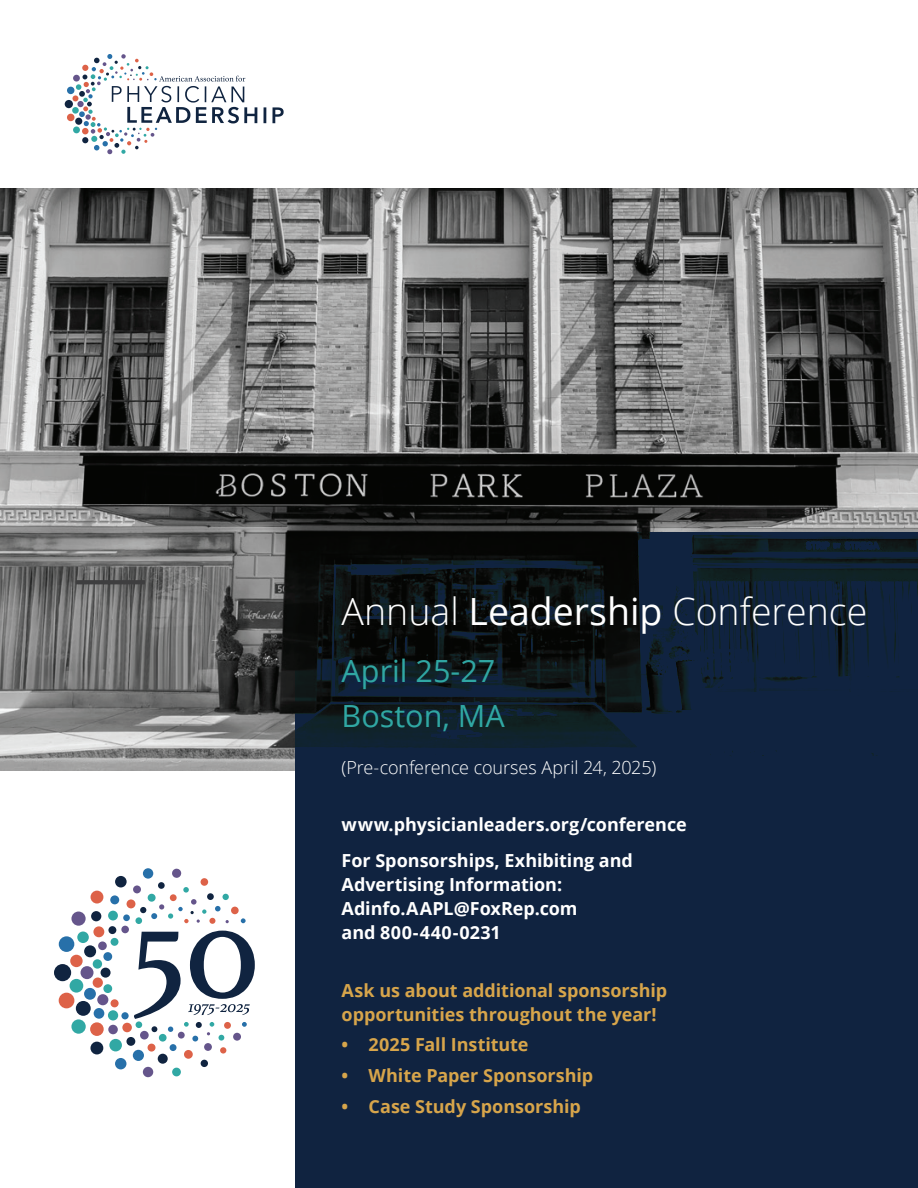
<style>
.page{position:relative;width:918px;height:1188px;background:#fff}
.page>*{position:absolute;margin:0;border:0;box-sizing:border-box;transform-origin:0 0}
.t1{font:300 37.5px "Open Sans";color:#fff}
.t2{font:30.6px/45px "Open Sans";color:#30a7a3}
.t3{font:700 18px/24px "Open Sans";color:#fff}
.t4{font:700 18px/24px "Open Sans";letter-spacing:-.005em;color:#d7a54b}
.t5{font:300 18px "Open Sans";letter-spacing:-.005em;color:#fff}
.s1{font-weight:400}
</style>
<div class="page">
<img style="left:0;top:188px;width:918px;height:582px">
<svg style="left:295px;top:532px;width:623px;height:656px;background:#0f2037"></svg>
<hr style="left:76px;top:580px;width:69px;height:4px;background:#3e3e3f">
<div style="left:158px;top:882px;width:7px;height:7px;background:#102440;border-radius:50%"></div>
<div style="left:133px;top:885px;width:8px;height:8px;background:#65558b;border-radius:50%"></div>
<div style="left:108px;top:926px;width:8px;height:8px;background:#102440;border-radius:50%"></div>
<div style="left:111px;top:938px;width:7px;height:8px;background:#31a8a4;border-radius:50%"></div>
<div style="left:135px;top:917px;width:7px;height:7px;background:#31a8a4;border-radius:50%"></div>
<div style="left:123px;top:914px;width:7px;height:7px;background:#2770a9;border-radius:50%"></div>
<div style="left:121px;top:926px;width:8px;height:7px;background:#65558b;border-radius:50%"></div>
<div style="left:127px;top:899px;width:8px;height:9px;background:#dd6248;border-radius:50%"></div>
<div style="left:110px;top:895px;width:9px;height:9px;background:#2770a9;border-radius:50%"></div>
<div style="left:108px;top:911px;width:10px;height:9px;background:#31a8a4;border-radius:50%"></div>
<div style="left:91px;top:911px;width:10px;height:10px;background:#102440;border-radius:50%"></div>
<div style="left:93px;top:926px;width:11px;height:11px;background:#dd6248;border-radius:50%"></div>
<div style="left:77px;top:932px;width:12px;height:11px;background:#31a8a4;border-radius:50%"></div>
<div style="left:71px;top:912px;width:15px;height:14px;background:#65558b;border-radius:50%"></div>
<div style="left:115px;top:876px;width:12px;height:11px;background:#102440;border-radius:50%"></div>
<div style="left:91px;top:891px;width:12px;height:13px;background:#dd6248;border-radius:50%"></div>
<div style="left:59px;top:936px;width:15px;height:16px;background:#2770a9;border-radius:50%"></div>
<div style="left:84px;top:945px;width:12px;height:12px;background:#102440;border-radius:50%"></div>
<div style="left:98px;top:941px;width:9px;height:9px;background:#65558b;border-radius:50%"></div>
<div style="left:103px;top:952px;width:9px;height:9px;background:#2770a9;border-radius:50%"></div>
<div style="left:93px;top:959px;width:9px;height:10px;background:#31a8a4;border-radius:50%"></div>
<div style="left:101px;top:968px;width:10px;height:10px;background:#102440;border-radius:50%"></div>
<div style="left:81px;top:966px;width:13px;height:13px;background:#65558b;border-radius:50%"></div>
<div style="left:70px;top:955px;width:13px;height:12px;background:#dd6248;border-radius:50%"></div>
<div style="left:54px;top:964px;width:17px;height:17px;background:#102440;border-radius:50%"></div>
<div style="left:70px;top:979px;width:13px;height:14px;background:#31a8a4;border-radius:50%"></div>
<div style="left:93px;top:978px;width:10px;height:10px;background:#dd6248;border-radius:50%"></div>
<div style="left:103px;top:984px;width:9px;height:9px;background:#31a8a4;border-radius:50%"></div>
<div style="left:84px;top:988px;width:12px;height:12px;background:#2770a9;border-radius:50%"></div>
<div style="left:59px;top:993px;width:15px;height:15px;background:#dd6248;border-radius:50%"></div>
<div style="left:76px;top:1001px;width:15px;height:15px;background:#102440;border-radius:50%"></div>
<div style="left:97px;top:994px;width:11px;height:11px;background:#65558b;border-radius:50%"></div>
<div style="left:111px;top:999px;width:8px;height:8px;background:#dd6248;border-radius:50%"></div>
<div style="left:94px;top:1008px;width:10px;height:11px;background:#2770a9;border-radius:50%"></div>
<div style="left:71px;top:1019px;width:15px;height:15px;background:#31a8a4;border-radius:50%"></div>
<div style="left:90px;top:1022px;width:14px;height:14px;background:#dd6248;border-radius:50%"></div>
<div style="left:108px;top:1010px;width:10px;height:11px;background:#31a8a4;border-radius:50%"></div>
<div style="left:121px;top:1012px;width:8px;height:7px;background:#2770a9;border-radius:50%"></div>
<div style="left:108px;top:1025px;width:10px;height:9px;background:#65558b;border-radius:50%"></div>
<div style="left:122px;top:1023px;width:10px;height:9px;background:#dd6248;border-radius:50%"></div>
<div style="left:90px;top:1042px;width:13px;height:12px;background:#102440;border-radius:50%"></div>
<div style="left:109px;top:1039px;width:13px;height:12px;background:#31a8a4;border-radius:50%"></div>
<div style="left:126px;top:1037px;width:9px;height:9px;background:#102440;border-radius:50%"></div>
<div style="left:148px;top:1044px;width:7px;height:8px;background:#dd6248;border-radius:50%"></div>
<div style="left:133px;top:1050px;width:11px;height:11px;background:#2770a9;border-radius:50%"></div>
<div style="left:115px;top:1058px;width:11px;height:11px;background:#2770a9;border-radius:50%"></div>
<div style="left:143px;top:1067px;width:10px;height:10px;background:#65558b;border-radius:50%"></div>
<div style="left:158px;top:1054px;width:10px;height:10px;background:#102440;border-radius:50%"></div>
<div style="left:170px;top:1044px;width:7px;height:7px;background:#2770a9;border-radius:50%"></div>
<div style="left:172px;top:1068px;width:9px;height:8px;background:#31a8a4;border-radius:50%"></div>
<div style="left:143px;top:868px;width:10px;height:11px;background:#2770a9;border-radius:50%"></div>
<div style="left:172px;top:868px;width:9px;height:10px;background:#65558b;border-radius:50%"></div>
<div style="left:201px;top:878px;width:7px;height:8px;background:#dd6248;border-radius:50%"></div>
<div style="left:231px;top:907px;width:8px;height:7px;background:#dd6248;border-radius:50%"></div>
<svg style="left:241px;top:918px;width:5px;height:5px"></svg>
<svg style="left:140px;top:887px;width:89px;height:37px"></svg>
<div style="left:184px;top:1050px;width:9px;height:9px;background:#dd6248;border-radius:50%"></div>
<div style="left:201px;top:1060px;width:7px;height:7px;background:#102440;border-radius:50%"></div>
<div style="left:204px;top:1043px;width:8px;height:8px;background:#65558b;border-radius:50%"></div>
<div style="left:220px;top:1047px;width:6px;height:7px;background:#dd6248;border-radius:50%"></div>
<svg style="left:134px;top:931px;width:121px;height:110px"></svg>
<div style="left:67px;top:87px;width:7px;height:7px;background:#2770a9;border-radius:50%"></div>
<div style="left:65px;top:100px;width:8px;height:8px;background:#102440;border-radius:50%"></div>
<div style="left:67px;top:114px;width:8px;height:7px;background:#dd6248;border-radius:50%"></div>
<svg style="left:264px;top:107px;width:2px;height:16px"></svg>
<svg style="left:272px;top:107px;width:12px;height:16px"></svg>
<svg style="left:72px;top:54px;width:185px;height:100px"></svg>
<h1 class="t1" style="left:342px;top:586px;width:527px">Annual <span class="s1">Leadership</span> Conference</h1>
<h2 class="t2" style="left:342px;top:647px;width:165px">April 25-27<br>Boston, MA</h2>
<p class="t5" style="left:342px;top:755px;width:316px">(Pre-conference courses April 24, 2025)</p>
<p class="t3" style="left:342px;top:805px;width:347px;line-height:36.8px">www.physicianleaders.org/conference<br>For Sponsorships, Exhibiting and</p>
<p class="t3" style="left:342px;top:873px;width:238px">Advertising Information:<br>Adinfo.AAPL@FoxRep.com and 800-440-0231</p>
<p class="t4" style="left:342px;top:978px;width:327px">Ask us about additional sponsorship opportunities throughout the year!</p>
<p class="t4" style="left:342px;top:1032px;width:188px">• 2025 Fall Institute</p>
<p class="t4" style="left:342px;top:1063px;width:253px">• White Paper Sponsorship</p>
<p class="t4" style="left:342px;top:1094px;width:241px">• Case Study Sponsorship</p>
</div>
